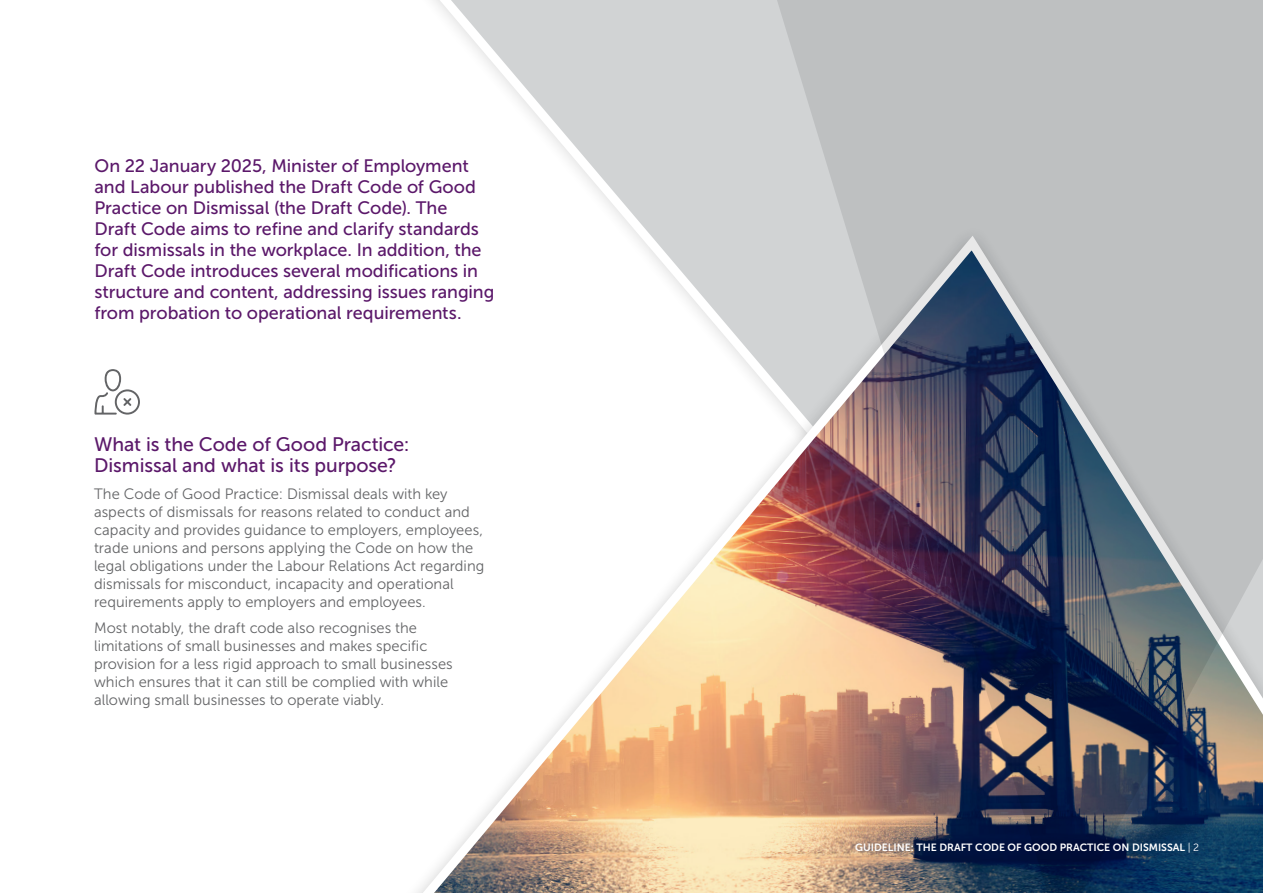
<style>
.page{position:relative;width:1263px;height:893px;background:#fff}
.page>*{position:absolute;margin:0;border:0;box-sizing:border-box;transform-origin:0 0}
.t1{font:19.5px/21px "Museo Sans 500";letter-spacing:-.005em;color:#5b186a}
.t2{font:18px/21px "Museo Sans 500";letter-spacing:-.005em;color:#5b186a}
.t3{font:15px/18px "Museo Sans 300";letter-spacing:.005em;color:#636466}
.t4{font:10.5px "Museo Sans 700";color:#fff}
.s1{font-family:"Museo Sans 300"}
</style>
<div class="page">
<svg style="left:433px;top:0;width:216px;height:118px"></svg>
<svg style="left:534px;top:118px;width:115px;height:110px"></svg>
<svg style="left:417px;top:228px;width:232px;height:665px"></svg>
<img style="left:649px;top:0;width:614px;height:893px">
<svg style="left:94px;top:369px;width:46px;height:46px"></svg>
<p class="t2" style="left:94px;top:156px;width:401px">On 22 January 2025, Minister of Employment and Labour published the Draft Code of Good Practice on Dismissal (the Draft Code). The<br>Draft Code aims to refine and clarify standards for dismissals in the workplace. In addition, the Draft Code introduces several modifications in structure and content, addressing issues ranging from probation to operational requirements.</p>
<h1 class="t1" style="left:94px;top:434px;width:317px">What is the Code of Good Practice:<br>Dismissal and what is its purpose?</h1>
<p class="t3" style="left:94px;top:485px;width:392px">The Code of Good Practice: Dismissal deals with key aspects of dismissals for reasons related to conduct and capacity and provides guidance to employers, employees, trade unions and persons applying the Code on how the legal obligations under the Labour Relations Act regarding dismissals for misconduct, incapacity and operational requirements apply to employers and employees.</p>
<p class="t3" style="left:94px;top:619px;width:360px">Most notably, the draft code also recognises the limitations of small businesses and makes specific provision for a less rigid approach to small businesses which ensures that it can still be complied with while allowing small businesses to operate viably.</p>
<p class="t4" style="left:855px;top:842px;width:345px">GUIDELINE: THE DRAFT CODE OF GOOD PRACTICE ON DISMISSAL <span class="s1">| 2</span></p>
</div>
